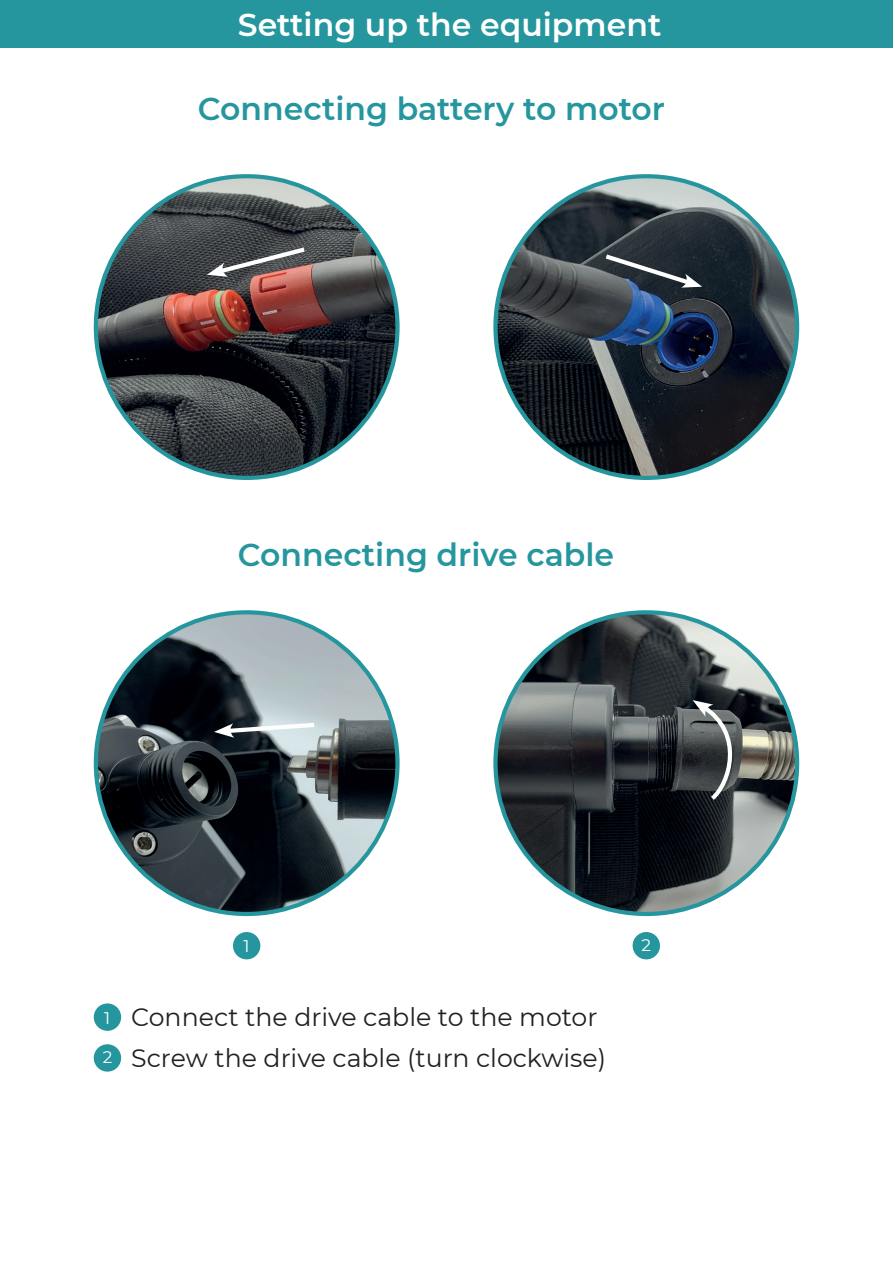
<style>
.page{position:relative;width:893px;height:1263px;background:#fff}
.page>*{position:absolute;margin:0;border:0;box-sizing:border-box;transform-origin:0 0}
.t1{font:600 31.5px "Montserrat";color:#26969e}
.t2{font:600 31.5px "Montserrat";color:#fff}
.t3{font:25.2px/40.8px "Montserrat";color:#231f20}
.t4{font:16.8px "Montserrat";color:#fff}
</style>
<div class="page">
<img style="left:96px;top:176px;width:301px;height:302px;border-radius:151px">
<img style="left:495px;top:176px;width:302px;height:302px;border-radius:151px">
<img style="left:96px;top:612px;width:301px;height:302px;border-radius:151px">
<img style="left:495px;top:612px;width:302px;height:302px;border-radius:151px">
<div style="left:233px;top:932px;width:27px;height:27px;background:#26969e;border-radius:50%"></div>
<div style="left:94px;top:1003px;width:27px;height:28px;background:#26969e;border-radius:50%"></div>
<div style="left:633px;top:932px;width:27px;height:27px;background:#26969e;border-radius:50%"></div>
<div style="left:94px;top:1044px;width:27px;height:28px;background:#26969e;border-radius:50%"></div>
<svg style="left:207px;top:244px;width:102px;height:33px"></svg>
<svg style="left:601px;top:251px;width:101px;height:37px"></svg>
<svg style="left:214px;top:720px;width:105px;height:18px"></svg>
<svg style="left:693px;top:700px;width:52px;height:104px"></svg>
<div style="left:0;top:0;width:893px;height:48px;background:#26969e"></div>
<p class="t2" style="left:238px;top:2px;width:425px">Setting up the equipment</p>
<p class="t1" style="left:198px;top:87px;width:468px">Connecting battery to motor</p>
<p class="t1" style="left:238px;top:533px;width:378px">Connecting drive cable</p>
<p class="t4" style="left:244px;top:935px;width:8px">1</p>
<p class="t4" style="left:104px;top:1006px;width:8px">1</p>
<p class="t4" style="left:103px;top:1045px;width:11px">2</p>
<p class="t3" style="left:131px;top:996px;width:476px">Connect the drive cable to the motor<br>Screw the drive cable (turn clockwise)</p>
<p class="t4" style="left:641px;top:933px;width:11px">2</p>
</div>
